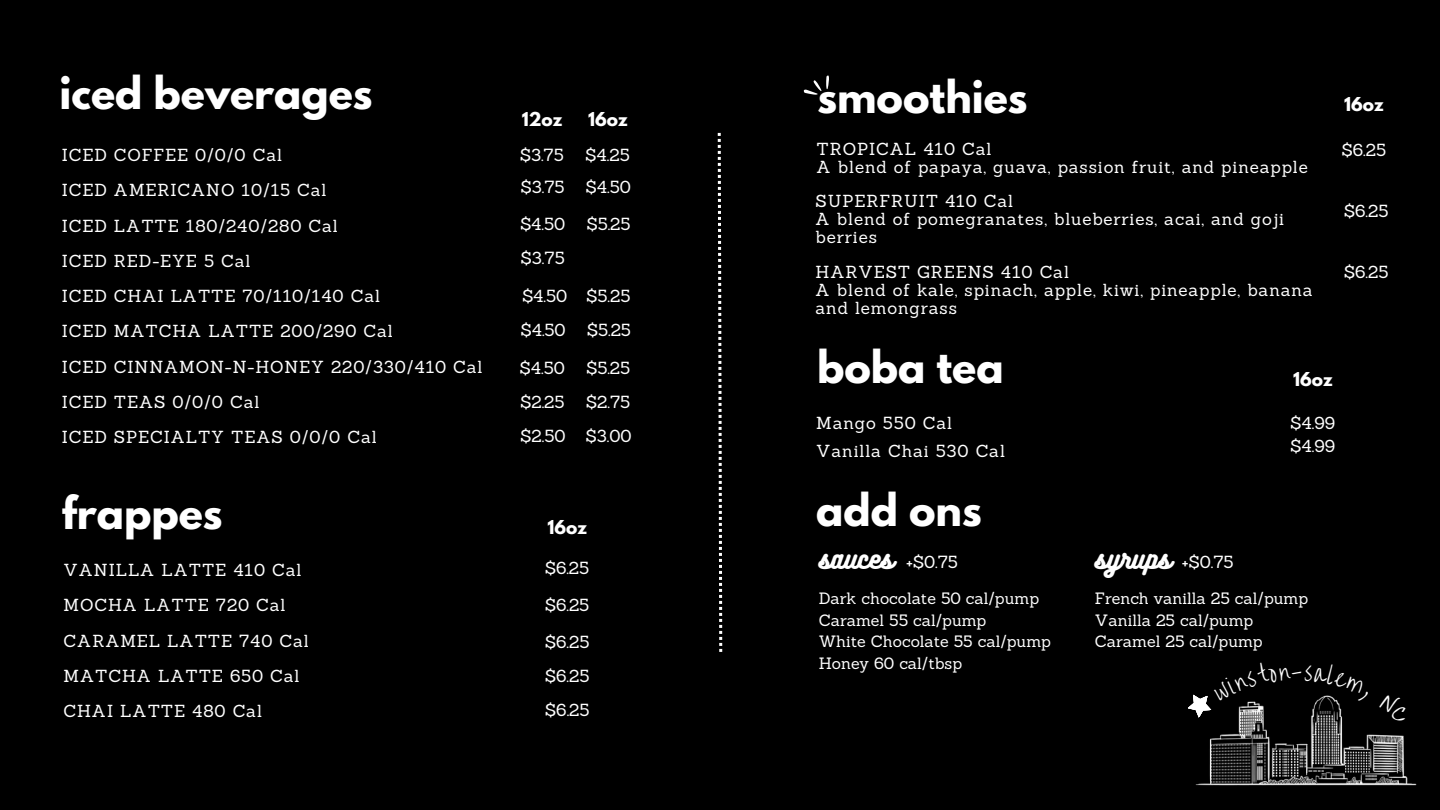
<style>
.page{position:relative;width:1440px;height:810px;background:#000}
.page>*{position:absolute;margin:0;border:0;box-sizing:border-box;transform-origin:0 0}
.t1{font:700 40px "League Spartan";color:#fff}
.t2{font:25px "Bukhari Script";color:#fff}
.t3{font:17px/18px "Sanchez";letter-spacing:.05em;color:#fff}
.t4{font:700 17px "League Spartan";color:#fff}
.t5{font:16px/21.8px "Sanchez";color:#fff}
</style>
<div class="page">
<img style="left:1195px;top:720px;width:222px;height:66px">
<svg style="left:718px;top:133px;width:4px;height:519px"></svg>
<svg style="left:803px;top:75px;width:26px;height:20px"></svg>
<svg style="left:1188px;top:694px;width:154px;height:26px"></svg>
<svg style="left:1379px;top:720px;width:32px;height:4px"></svg>
<p class="t1" style="left:59px;top:73px;width:315px">iced beverages</p>
<p class="t3" style="left:62px;top:146px;width:222px">ICED COFFEE 0/0/0 Cal</p>
<h1 class="t3" style="left:62px;top:181px;width:266px">ICED AMERICANO 10/15 Cal</h1>
<p class="t3" style="left:62px;top:216px;width:278px">ICED LATTE 180/240/280 Cal</p>
<p class="t3" style="left:62px;top:252px;width:190px">ICED RED-EYE 5 Cal</p>
<p class="t3" style="left:62px;top:287px;width:320px">ICED CHAI LATTE 70/110/140 Cal</p>
<p class="t3" style="left:62px;top:322px;width:333px">ICED MATCHA LATTE 200/290 Cal</p>
<p class="t3" style="left:62px;top:357px;width:422px">ICED CINNAMON-N-HONEY 220/330/410 Cal</p>
<h3 class="t3" style="left:62px;top:393px;width:199px">ICED TEAS 0/0/0 Cal</h3>
<p class="t3" style="left:62px;top:428px;width:316px">ICED SPECIALTY TEAS 0/0/0 Cal</p>
<p class="t1" style="left:62px;top:493px;width:162px">frappes</p>
<p class="t4" style="left:522px;top:111px;width:42px">12oz</p>
<p class="t4" style="left:588px;top:111px;width:41px">16oz</p>
<p class="t3" style="left:520px;top:146px;width:45px">$3.75</p>
<p class="t3" style="left:586px;top:146px;width:46px">$4.25</p>
<p class="t3" style="left:521px;top:178px;width:45px">$3.75</p>
<h1 class="t3" style="left:586px;top:178px;width:47px">$4.50</h1>
<h3 class="t3" style="left:520px;top:215px;width:47px">$4.50</h3>
<p class="t3" style="left:587px;top:215px;width:45px">$5.25</p>
<p class="t3" style="left:521px;top:249px;width:45px">$3.75</p>
<h3 class="t3" style="left:522px;top:286px;width:47px">$4.50</h3>
<p class="t3" style="left:587px;top:286px;width:45px">$5.25</p>
<p class="t3" style="left:521px;top:320px;width:47px">$4.50</p>
<p class="t3" style="left:587px;top:320px;width:45px">$5.25</p>
<p class="t3" style="left:520px;top:358px;width:47px">$4.50</p>
<p class="t3" style="left:586px;top:358px;width:45px">$5.25</p>
<p class="t3" style="left:520px;top:393px;width:46px">$2.25</p>
<p class="t3" style="left:586px;top:393px;width:45px">$2.75</p>
<p class="t3" style="left:521px;top:426px;width:46px">$2.50</p>
<h1 class="t3" style="left:586px;top:426px;width:47px">$3.00</h1>
<p class="t4" style="left:548px;top:519px;width:41px">16oz</p>
<p class="t3" style="left:545px;top:558px;width:46px">$6.25</p>
<h1 class="t3" style="left:545px;top:595px;width:46px">$6.25</h1>
<h2 class="t3" style="left:545px;top:633px;width:46px">$6.25</h2>
<p class="t3" style="left:545px;top:667px;width:46px">$6.25</p>
<p class="t3" style="left:64px;top:561px;width:239px">VANILLA LATTE 410 Cal</p>
<p class="t3" style="left:64px;top:596px;width:223px">MOCHA LATTE 720 Cal</p>
<p class="t3" style="left:64px;top:631px;width:247px">CARAMEL LATTE 740 Cal</p>
<p class="t3" style="left:64px;top:667px;width:238px">MATCHA LATTE 650 Cal</p>
<h2 class="t3" style="left:64px;top:702px;width:200px">CHAI LATTE 480 Cal</h2>
<p class="t3" style="left:545px;top:701px;width:46px">$6.25</p>
<p class="t1" style="left:818px;top:77px;width:212px">smoothies</p>
<p class="t3" style="left:817px;top:140px;width:176px">TROPICAL 410 Cal</p>
<p class="t3" style="left:817px;top:158px;width:493px">A blend of papaya, guava, passion fruit, and pineapple</p>
<p class="t3" style="left:816px;top:192px;width:199px">SUPERFRUIT 410 Cal</p>
<p class="t3" style="left:816px;top:210px;width:470px">A blend of pomegranates, blueberries, acai, and goji berries</p>
<p class="t3" style="left:816px;top:262px;width:255px">HARVEST GREENS 410 Cal</p>
<p class="t3" style="left:816px;top:280px;width:499px">A blend of kale, spinach, apple, kiwi, pineapple, banana and lemongrass</p>
<p class="t4" style="left:1344px;top:96px;width:41px">16oz</p>
<p class="t3" style="left:1342px;top:141px;width:46px">$6.25</p>
<p class="t3" style="left:1344px;top:202px;width:46px">$6.25</p>
<p class="t3" style="left:1344px;top:263px;width:46px">$6.25</p>
<h1 class="t1" style="left:817px;top:347px;width:188px">boba tea</h1>
<p class="t3" style="left:816px;top:413px;width:137px">Mango 550 Cal</p>
<p class="t4" style="left:1293px;top:371px;width:41px">16oz</p>
<p class="t3" style="left:1290px;top:414px;width:46px">$4.99</p>
<p class="t3" style="left:816px;top:442px;width:190px">Vanilla Chai 530 Cal</p>
<p class="t3" style="left:1290px;top:437px;width:46px">$4.99</p>
<h1 class="t1" style="left:816px;top:490px;width:167px">add ons</h1>
<p class="t2" style="left:1095px;top:542px;width:78px">syrups</p>
<p class="t5" style="left:1095px;top:587px;width:215px">French vanilla 25 cal/pump</p>
<h2 class="t5" style="left:1095px;top:609px;width:160px">Vanilla 25 cal/pump</h2>
<p class="t5" style="left:1095px;top:631px;width:169px">Caramel 25 cal/pump</p>
<h2 class="t2" style="left:819px;top:542px;width:76px">sauces</h2>
<p class="t3" style="left:1182px;top:553px;width:53px">+$0.75</p>
<p class="t5" style="left:819px;top:587px;width:234px">Dark chocolate 50 cal/pump<br>Caramel 55 cal/pump<br>White Chocolate 55 cal/pump<br>Honey 60 cal/tbsp</p>
<p class="t3" style="left:906px;top:553px;width:53px">+$0.75</p>
</div>
